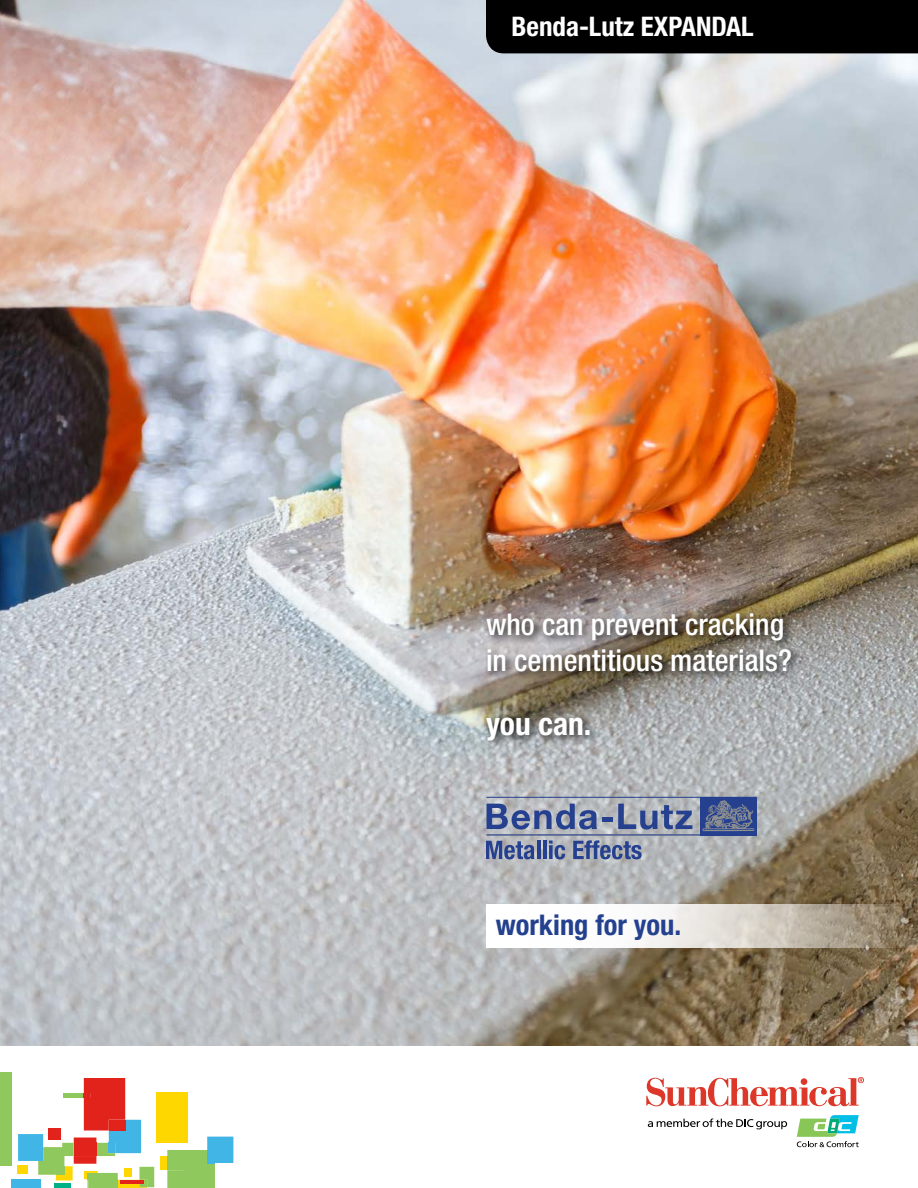
<style>
.page{position:relative;width:918px;height:1188px;background:#fff}
.page>*{position:absolute;margin:0;border:0;box-sizing:border-box;transform-origin:0 0}
.t1{font:700 condensed 31.5px "Helvetica Neue LT Std";color:#fff}
.t2{font:500 condensed 30px/36px "Helvetica Neue LT Std";color:#fff}
.t3{font:700 condensed 28.5px "Helvetica Neue LT Std";color:#24418f}
.t4{font:700 condensed 27px "Helvetica Neue LT Std";color:#fff}
</style>
<div class="page">
<img style="left:0;top:0;width:918px;height:1046px">
<svg style="left:486px;top:904px;width:425px;height:44px"></svg>
<div style="left:483px;top:609px;width:318px;height:72px;background:#000;opacity:.75"></div>
<div style="left:482px;top:714px;width:118px;height:36px;background:#000;opacity:.75"></div>
<hr style="left:486px;top:797px;width:270px;height:1px;background:#25408f">
<svg style="left:487px;top:804px;width:110px;height:26px;background:#7784aa"></svg>
<hr style="left:602px;top:817px;width:10px;height:4px;background:#25408f">
<svg style="left:618px;top:804px;width:74px;height:26px;background:#7d89a9"></svg>
<hr style="left:487px;top:835px;width:269px;height:1px;background:#25408f">
<div style="left:700px;top:797px;width:57px;height:38px;background:#25408f"></div>
<svg style="left:702px;top:800px;width:52px;height:31px"></svg>
<svg style="left:486px;top:841px;width:49px;height:18px"></svg>
<hr style="left:537px;top:841px;width:3px;height:18px;background:#25408f">
<hr style="left:543px;top:841px;width:3px;height:18px;background:#25408f">
<svg style="left:549px;top:841px;width:16px;height:18px"></svg>
<svg style="left:573px;top:840px;width:69px;height:19px"></svg>
<div style="left:486px;top:0;width:432px;height:53px;background:#000"></div>
<svg style="left:646px;top:1077px;width:218px;height:29px"></svg>
<div style="left:801px;top:1078px;width:6px;height:7px;background:#dc3728;border-radius:50%"></div>
<svg style="left:648px;top:1119px;width:139px;height:10px"></svg>
<svg style="left:797px;top:1115px;width:62px;height:32px"></svg>
<div style="left:17px;top:1165px;width:11px;height:9px;background:#ffd700"></div>
<div style="left:156px;top:1092px;width:32px;height:51px;background:#ffd700"></div>
<div style="left:160px;top:1156px;width:7px;height:14px;background:#ffd700"></div>
<div style="left:0;top:1072px;width:12px;height:94px;background:#8fc85c"></div>
<div style="left:12px;top:1180px;width:29px;height:8px;background:#40b5e6"></div>
<svg style="left:167px;top:1137px;width:66px;height:51px"></svg>
<div style="left:207px;top:1150px;width:8px;height:13px;background:#40b5e6"></div>
<svg style="left:18px;top:1078px;width:136px;height:110px"></svg>
<p class="t4" style="left:512px;top:10px;width:244px">Benda-Lutz EXPANDAL</p>
<p class="t2" style="left:486px;top:606px;width:307px">who can prevent cracking in cementitious materials?</p>
<p class="t1" style="left:486px;top:705px;width:107px">you can.</p>
<p class="t3" style="left:496px;top:908px;width:187px">working for you.</p>
</div>
